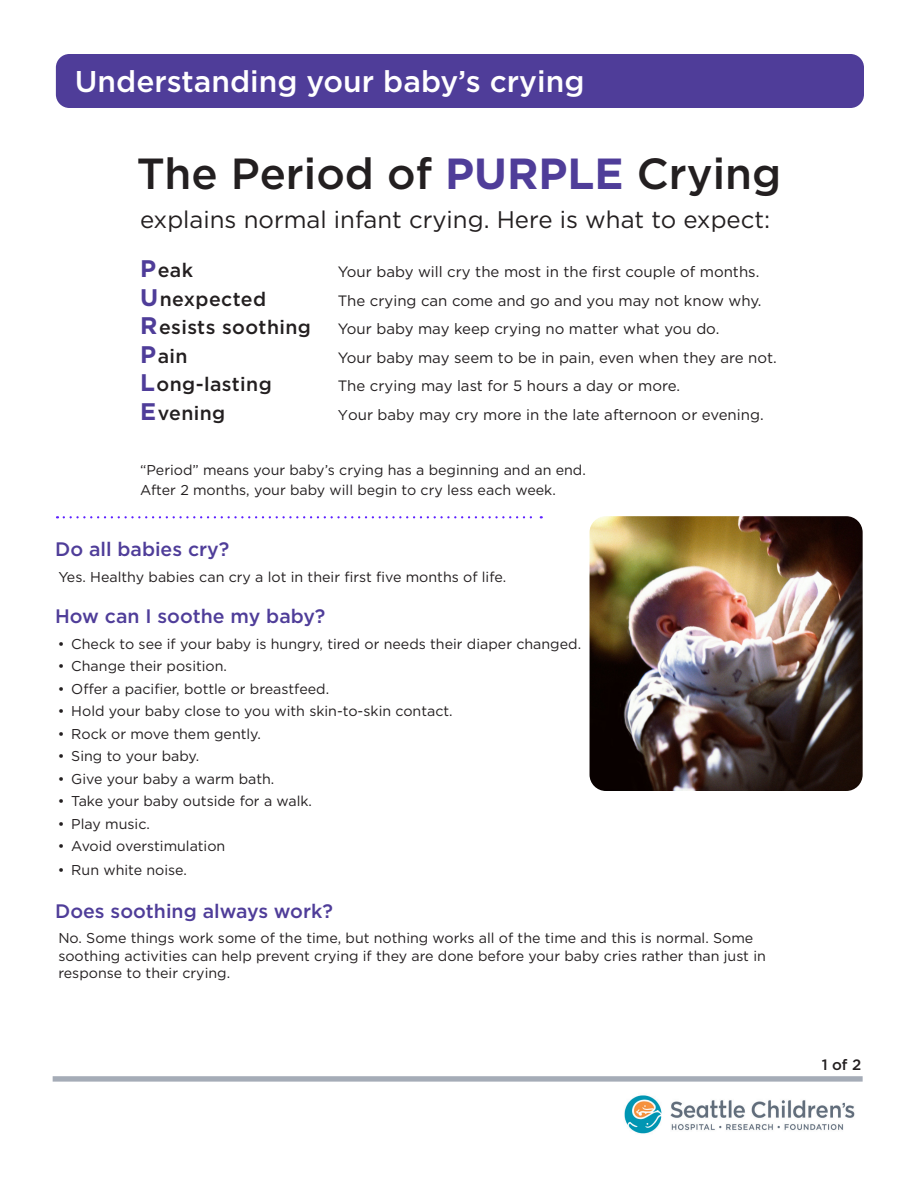
<style>
.page{position:relative;width:918px;height:1188px;background:#fff}
.page>*{position:absolute;margin:0;border:0;box-sizing:border-box;transform-origin:0 0}
.t1{font:500 43.5px "Gotham";color:#231f20}
.t2{font:500 30px "Gotham";color:#fff}
.t3{font:24px "Gotham";color:#231f20}
.Heading_2{font:500 19.5px "Gotham";color:#4f3d99}
.t4{font:500 19.5px "Gotham";letter-spacing:.02em;color:#231f20}
.t5{font:15px "Gotham";color:#231f20}
.SC_Table_Text{font:500 15px "Gotham";color:#231f20}
.Line_1_Text{font:14.25px/17.1px "Gotham";color:#231f20}
.s1{font-weight:700;color:#4f3d99}
.s2{font-weight:700;font-size:24px;color:#4f3d99}
.s3{font-size:14.25px}
</style>
<div class="page">
<div style="left:56px;top:54px;width:808px;height:54px;background:#4f3d99;border-radius:14px"></div>
<svg style="left:64px;top:516px;width:478px;height:2px"></svg>
<img style="left:590px;top:516px;width:273px;height:275px">
<div style="left:53px;top:1076px;width:810px;height:6px;background:#a5acb7"></div>
<img style="left:624px;top:1095px;width:231px;height:39px">
<p class="t2" style="left:75px;top:62px;width:511px">Understanding your baby’s crying</p>
<p class="t1" style="left:137px;top:145px;width:646px">The Period of <span class="s1">PURPLE</span> Crying</p>
<p class="t3" style="left:140px;top:204px;width:632px">explains normal infant crying. Here is what to expect:</p>
<p class="t4" style="left:140px;top:257px;width:54px"><span class="s2">P</span>eak</p>
<p class="t5" style="left:338px;top:262px;width:423px">Your baby will cry the most in the first couple of months.</p>
<p class="t4" style="left:140px;top:286px;width:128px"><span class="s2">U</span>nexpected</p>
<p class="t5" style="left:338px;top:291px;width:425px">The crying can come and go and you may not know why.</p>
<p class="t4" style="left:140px;top:314px;width:172px"><span class="s2">R</span>esists soothing</p>
<p class="t5" style="left:338px;top:319px;width:383px">Your baby may keep crying no matter what you do.</p>
<p class="t4" style="left:140px;top:343px;width:49px"><span class="s2">P</span>ain</p>
<p class="t5" style="left:338px;top:348px;width:441px">Your baby may seem to be in pain, even when they are not.</p>
<p class="t4" style="left:140px;top:371px;width:133px"><span class="s2">L</span>ong-lasting</p>
<p class="t5" style="left:338px;top:376px;width:344px">The crying may last for 5 hours a day or more.</p>
<p class="t4" style="left:140px;top:400px;width:87px"><span class="s2">E</span>vening</p>
<p class="t5" style="left:338px;top:405px;width:427px"><span class="s3">Y</span>our baby may cry more in the late afternoon or evening.</p>
<p class="Line_1_Text" style="left:140px;top:460px;width:447px;line-height:19.5px">“Period” means your baby’s crying has a beginning and an end.<br>After 2 months, your baby will begin to cry less each week.</p>
<p class="Heading_2" style="left:55px;top:537px;width:176px">Do all babies cry?</p>
<p class="Line_1_Text" style="left:58px;top:568px;width:449px">Yes. Healthy babies can cry a lot in their first five months of life.</p>
<p class="Heading_2" style="left:55px;top:604px;width:272px">How can I soothe my baby?</p>
<p class="Line_1_Text" style="left:58px;top:635px;width:525px">• Check to see if your baby is hungry, tired or needs their diaper changed.</p>
<p class="Line_1_Text" style="left:58px;top:658px;width:171px">• Change their position.</p>
<p class="Line_1_Text" style="left:58px;top:680px;width:273px">• Offer a pacifier, bottle or breastfeed.</p>
<p class="Line_1_Text" style="left:58px;top:703px;width:396px">• Hold your baby close to you with skin-to-skin contact.</p>
<p class="Line_1_Text" style="left:58px;top:725px;width:205px">• Rock or move them gently.</p>
<p class="Line_1_Text" style="left:58px;top:748px;width:143px">• Sing to your baby.</p>
<p class="Line_1_Text" style="left:58px;top:770px;width:218px">• Give your baby a warm bath.</p>
<p class="Line_1_Text" style="left:58px;top:793px;width:256px">• Take your baby outside for a walk.</p>
<p class="Line_1_Text" style="left:58px;top:815px;width:94px">• Play music.</p>
<p class="Line_1_Text" style="left:58px;top:838px;width:169px">• Avoid overstimulation</p>
<p class="Line_1_Text" style="left:58px;top:861px;width:131px">• Run white noise.</p>
<p class="Heading_2" style="left:55px;top:898px;width:279px">Does soothing always work?</p>
<p class="Line_1_Text" style="left:58px;top:930px;width:709px">No. Some things work some of the time, but nothing works all of the time and this is normal. Some soothing activities can help prevent crying if they are done before your baby cries rather than just in response to their crying.</p>
<p class="SC_Table_Text" style="left:822px;top:1055px;width:41px">1 of 2</p>
</div>
